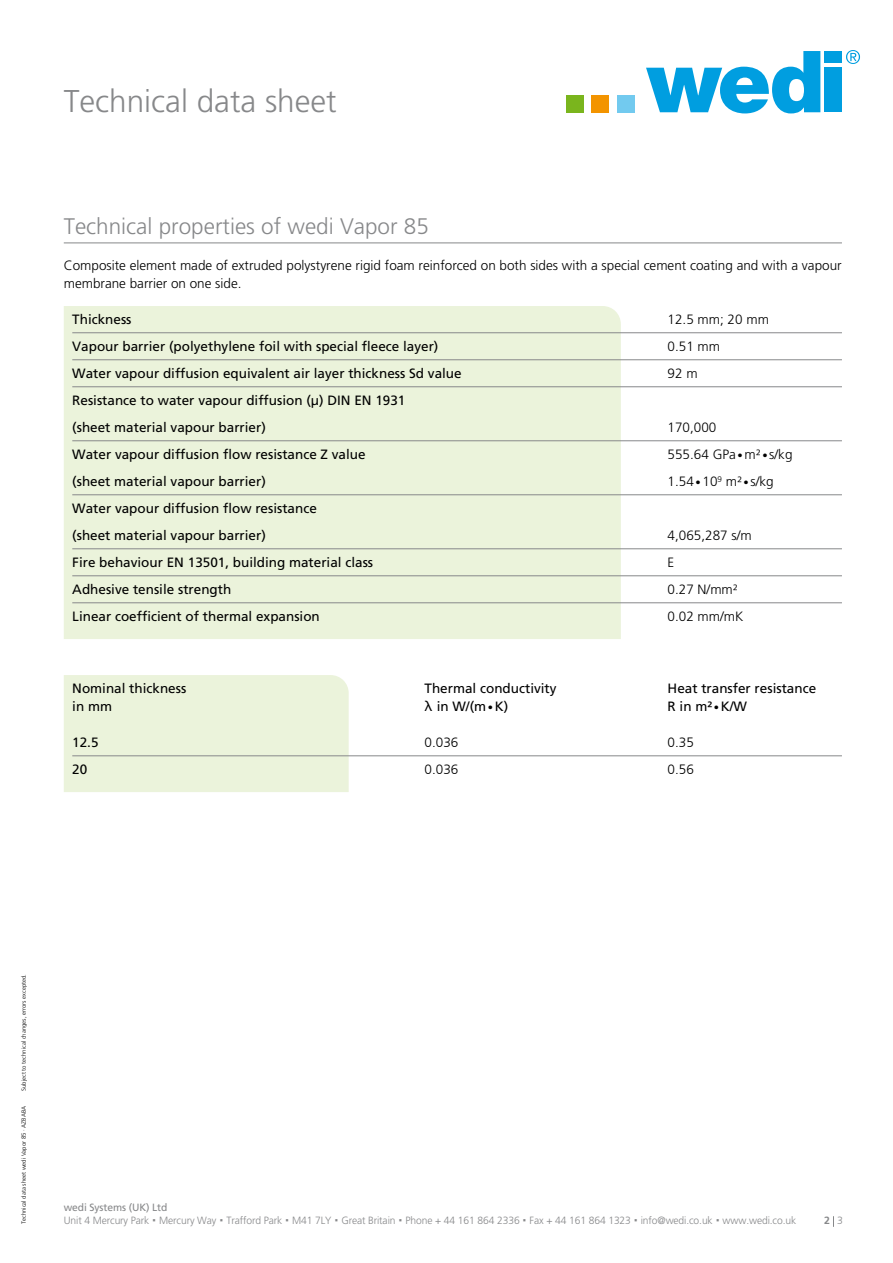
<style>
.page{position:relative;width:893px;height:1263px;background:#fff}
.page>*{position:absolute;margin:0;border:0;box-sizing:border-box;transform-origin:0 0}
.t1{font:300 31.5px "Frutiger LT Std";color:#87888a}
.t2{font:300 22.5px "Frutiger LT Std";color:#87888a}
.t3{font:13.5px/27px "Frutiger LT Std";color:#000}
.t4{font:300 13.5px/18px "Frutiger LT Std";color:#000}
.t5{font:13.5px "Frutiger LT Com";color:#000}
.t6{font:300 13.5px "Frutiger LT Com";color:#000}
.t7{font:300 10.5px/12.6px "Frutiger LT Std";letter-spacing:-.01em;color:#87888a}
.t8{font:700 10.5px "Frutiger LT Std";color:#87888a}
.t9{font:300 6px "Frutiger LT Std";color:#000}
.s1{font-family:"Frutiger LT Com";font-weight:400;font-size:10.5px}
.s2{font-family:"Lucida Grande"}
.s3{font-size:10.5px}
.s4{font-weight:400}
.s5{font-weight:300}
</style>
<div class="page">
<hr style="left:64px;top:243px;width:778px;height:1px;background:#87888a">
<div style="left:64px;top:306px;width:557px;height:333px;background:#ebf3db"></div>
<hr style="left:72px;top:332px;width:770px;height:1px;background:#87888a">
<hr style="left:72px;top:359px;width:770px;height:1px;background:#87888a">
<hr style="left:72px;top:386px;width:770px;height:1px;background:#87888a">
<hr style="left:72px;top:440px;width:770px;height:1px;background:#87888a">
<hr style="left:72px;top:494px;width:770px;height:1px;background:#87888a">
<hr style="left:72px;top:548px;width:770px;height:1px;background:#87888a">
<hr style="left:72px;top:575px;width:770px;height:1px;background:#87888a">
<hr style="left:72px;top:602px;width:770px;height:1px;background:#87888a">
<div style="left:64px;top:675px;width:285px;height:117px;background:#ebf3db"></div>
<hr style="left:72px;top:755px;width:770px;height:1px;background:#87888a">
<div style="left:566px;top:95px;width:17px;height:17px;background:#7ab51d"></div>
<div style="left:592px;top:95px;width:17px;height:17px;background:#f39400"></div>
<div style="left:617px;top:95px;width:17px;height:17px;background:#72caef"></div>
<svg style="left:846px;top:50px;width:14px;height:14px"></svg>
<svg style="left:646px;top:51px;width:174px;height:62px"></svg>
<div style="left:825px;top:51px;width:17px;height:12px;background:#009ee0"></div>
<div style="left:825px;top:68px;width:17px;height:44px;background:#009ee0"></div>
<h1 class="t1" style="left:64px;top:84px;width:275px">Technical data sheet</h1>
<h2 class="t2" style="left:64px;top:214px;width:367px">Technical properties of wedi Vapor 85</h2>
<p class="t4" style="left:64px;top:257px;width:779px">Composite element made of extruded polystyrene rigid foam reinforced on both sides with a special cement coating and with a vapour membrane barrier on one side.</p>
<p class="t3" style="left:72px;top:306px;width:61px">Thickness</p>
<p class="t4" style="left:668px;top:311px;width:103px">12.5 mm; 20 mm</p>
<p class="t3" style="left:72px;top:333px;width:368px">Vapour barrier (polyethylene foil with special fleece layer)</p>
<p class="t4" style="left:668px;top:338px;width:54px">0.51 mm</p>
<p class="t3" style="left:72px;top:360px;width:391px">Water vapour diffusion equivalent air layer thickness Sd value</p>
<p class="t4" style="left:668px;top:365px;width:32px">92 m</p>
<p class="t3" style="left:72px;top:387px;width:335px">Resistance to water vapour diffusion (µ) DIN EN 1931 (sheet material vapour barrier)</p>
<p class="t4" style="left:668px;top:419px;width:50px">170,000</p>
<p class="t3" style="left:72px;top:441px;width:295px">Water vapour diffusion flow resistance Z value</p>
<p class="t4" style="left:668px;top:446px;width:126px">555.64 GPa <span class="s1">•</span> m² <span class="s1">•</span> s/kg</p>
<p class="t3" style="left:72px;top:468px;width:195px">(sheet material vapour barrier)</p>
<p class="t4" style="left:668px;top:473px;width:108px">1.54 <span class="s1">•</span> 10<sup>9</sup> m² <span class="s1">•</span> s/kg</p>
<p class="t3" style="left:72px;top:495px;width:246px">Water vapour diffusion flow resistance (sheet material vapour barrier)</p>
<p class="t4" style="left:668px;top:527px;width:86px">4,065,287 s/m</p>
<p class="t3" style="left:72px;top:549px;width:302px">Fire behaviour EN 13501, building material class</p>
<p class="t4" style="left:668px;top:554px;width:8px">E</p>
<p class="t3" style="left:72px;top:576px;width:161px">Adhesive tensile strength</p>
<p class="t4" style="left:668px;top:581px;width:72px">0.27 N/mm²</p>
<p class="t3" style="left:72px;top:603px;width:249px">Linear coefficient of thermal expansion</p>
<p class="t4" style="left:668px;top:608px;width:77px">0.02 mm/mK</p>
<p class="t5" style="left:72px;top:680px;width:116px">Nominal thickness</p>
<p class="t5" style="left:425px;top:680px;width:134px">Thermal conductivity</p>
<p class="t5" style="left:668px;top:680px;width:150px">Heat transfer resistance</p>
<p class="t5" style="left:72px;top:698px;width:41px">in mm</p>
<p class="t5" style="left:425px;top:698px;width:85px"><span class="s2">λ</span> in W/(m <span class="s3">•</span> K)</p>
<p class="t5" style="left:668px;top:698px;width:81px">R in m² <span class="s3">•</span> K/W</p>
<p class="t5" style="left:72px;top:734px;width:28px">12.5</p>
<p class="t6" style="left:425px;top:734px;width:35px">0.036</p>
<p class="t6" style="left:668px;top:734px;width:28px">0.35</p>
<p class="t5" style="left:72px;top:761px;width:17px">20</p>
<p class="t6" style="left:425px;top:761px;width:35px">0.036</p>
<p class="t6" style="left:668px;top:761px;width:28px">0.56</p>
<p class="t9" style="left:20px;top:1091px;width:119px;rotate:-90deg">Subject to technical changes, errors excepted.</p>
<p class="t9" style="left:20px;top:1224px;width:120px;rotate:-90deg">Technical data sheet wedi Vapor 85 · AZBABA</p>
<p class="t7" style="left:64px;top:1201px;width:734px"><span class="s4">wedi Systems (UK) Ltd<br></span>Unit 4 Mercury Park ▪ Mercury Way ▪ Trafford Park ▪ M41 7LY ▪ Great Britain ▪ Phone + 44 161 864 2336 ▪ Fax + 44 161 864 1323 ▪ info@wedi.co.uk ▪ www.wedi.co.uk</p>
<p class="t8" style="left:824px;top:1214px;width:20px">2 <span class="s5">3</span></p>
</div>
